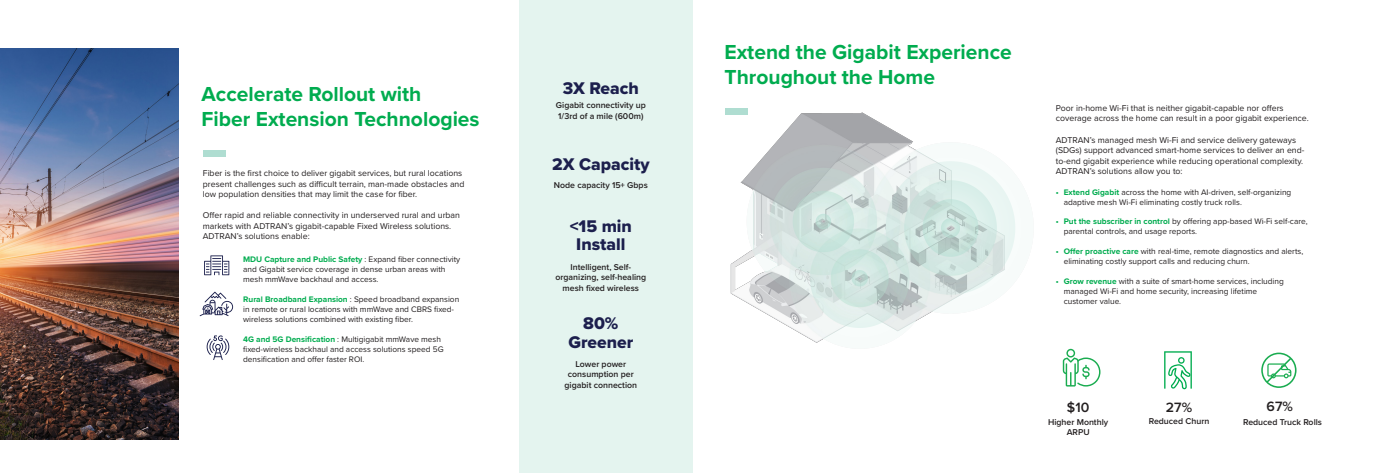
<style>
.page{position:relative;width:1386px;height:473px;background:#fff}
.page>*{position:absolute;margin:0;border:0;box-sizing:border-box;transform-origin:0 0}
.t1{font:700 21px/25.2px "Proxima Nova";color:#00ac4f}
.t2{font:17.5px "Proxima Nova Extrabld";color:#1c1f4d}
.t3{font:600 14px "Proxima Nova";color:#231f20}
.t4{font:8.75px/10.5px "Proxima Nova";color:#231f20}
.t5{font:600 8.75px/10.5px "Proxima Nova";color:#231f20;text-align:center}
.t6{font:8.31px/10px "Proxima Nova";color:#231f20}
.s1{font-weight:700;color:#00ac4f}
</style>
<div class="page">
<div style="left:520px;top:0;width:173px;height:472px;background:#e4f4ef"></div>
<div style="left:203px;top:150px;width:22px;height:7px;background:#afddd1"></div>
<img style="left:0;top:49px;width:178px;height:390px">
<img style="left:725px;top:108px;width:291px;height:235px">
<svg style="left:1261px;top:352px;width:36px;height:36px"></svg>
<svg style="left:1063px;top:348px;width:37px;height:38px"></svg>
<svg style="left:204px;top:255px;width:25px;height:20px"></svg>
<svg style="left:206px;top:335px;width:24px;height:25px"></svg>
<svg style="left:200px;top:291px;width:33px;height:25px"></svg>
<svg style="left:1164px;top:351px;width:28px;height:38px"></svg>
<p class="t1" style="left:202px;top:81px;width:280px">Accelerate Rollout with<br>Fiber Extension Technologies</p>
<p class="t4" style="left:203px;top:167px;width:263px">Fiber is the first choice to deliver gigabit services, but rural locations present challenges such as difficult terrain, man-made obstacles and low population densities that may limit the case for fiber.</p>
<p class="t4" style="left:203px;top:209px;width:259px">Offer rapid and reliable connectivity in underserved rural and urban markets with ADTRAN’s gigabit-capable Fixed Wireless solutions.<br>ADTRAN’s solutions enable:</p>
<p class="t6" style="left:243px;top:254px;width:219px"><span class="s1">MDU Capture and Public Safety</span> : Expand fiber connectivity and Gigabit service coverage in dense urban areas with mesh mmWave backhaul and access.</p>
<p class="t6" style="left:243px;top:293px;width:218px"><span class="s1">Rural Broadband Expansion</span> : Speed broadband expansion in remote or rural locations with mmWave and CBRS fixed&shy;wireless solutions combined with existing fiber.</p>
<p class="t6" style="left:243px;top:333px;width:202px"><span class="s1">4G and 5G Densification</span> : Multigigabit mmWave mesh fixed-wireless backhaul and access solutions speed 5G densification and offer faster ROI.</p>
<p class="t2" style="left:563px;top:75px;width:78px">3X Reach</p>
<p class="t5" style="left:556px;top:99px;width:91px;text-align:left">Gigabit connectivity up<br>1/3rd of a mile (600m)</p>
<p class="t2" style="left:552px;top:151px;width:99px">2X Capacity</p>
<p class="t5" style="left:554px;top:179px;width:96px">Node capacity 15+ Gbps</p>
<p class="t2" style="left:570px;top:213px;width:64px">&lt;15 min</p>
<p class="t2" style="left:576px;top:231px;width:51px">Install</p>
<p class="t5" style="left:555px;top:261px;width:92px">Intelligent, Self&shy;organizing, self-healing mesh fixed wireless</p>
<p class="t2" style="left:583px;top:310px;width:37px">80%</p>
<p class="t2" style="left:568px;top:328px;width:66px">Greener</p>
<p class="t5" style="left:565px;top:358px;width:74px">Lower power consumption per gigabit connection</p>
<p class="t1" style="left:724px;top:39px;width:289px">Extend the Gigabit Experience<br>Throughout the Home</p>
<p class="t4" style="left:1056px;top:102px;width:254px">Poor in-home Wi-Fi that is neither gigabit-capable nor offers coverage across the home can result in a poor gigabit experience.</p>
<p class="t4" style="left:1056px;top:134px;width:250px">ADTRAN’s managed mesh Wi-Fi and service delivery gateways (SDGs) support advanced smart-home services to deliver an end&shy;to-end gigabit experience while reducing operational complexity.<br>ADTRAN’s solutions allow you to:</p>
<p class="t6" style="left:1064px;top:186px;width:229px;text-indent:-8px"><span class="s1">• Extend Gigabit</span> across the home with AI-driven, self-organizing adaptive mesh Wi-Fi eliminating costly truck rolls.</p>
<p class="t6" style="left:1064px;top:216px;width:245px;text-indent:-8px"><span class="s1">• Put the subscriber in control</span> by offering app-based Wi-Fi self-care, parental controls, and usage reports.</p>
<p class="t6" style="left:1064px;top:246px;width:241px;text-indent:-8px"><span class="s1">• Offer proactive care</span> with real-time, remote diagnostics and alerts, eliminating costly support calls and reducing churn.</p>
<p class="t6" style="left:1064px;top:276px;width:222px;text-indent:-8px"><span class="s1">• Grow revenue</span> with a suite of smart-home services, including managed Wi-Fi and home security, increasing lifetime customer value.</p>
<p class="t3" style="left:1067px;top:396px;width:24px">$10</p>
<p class="t3" style="left:1166px;top:396px;width:28px">27%</p>
<p class="t3" style="left:1267px;top:395px;width:28px">67%</p>
<p class="t5" style="left:1149px;top:415px;width:62px">Reduced Churn</p>
<p class="t5" style="left:1243px;top:416px;width:80px">Reduced Truck Rolls</p>
<p class="t5" style="left:1048px;top:416px;width:62px">Higher Monthly<br>ARPU</p>
</div>
